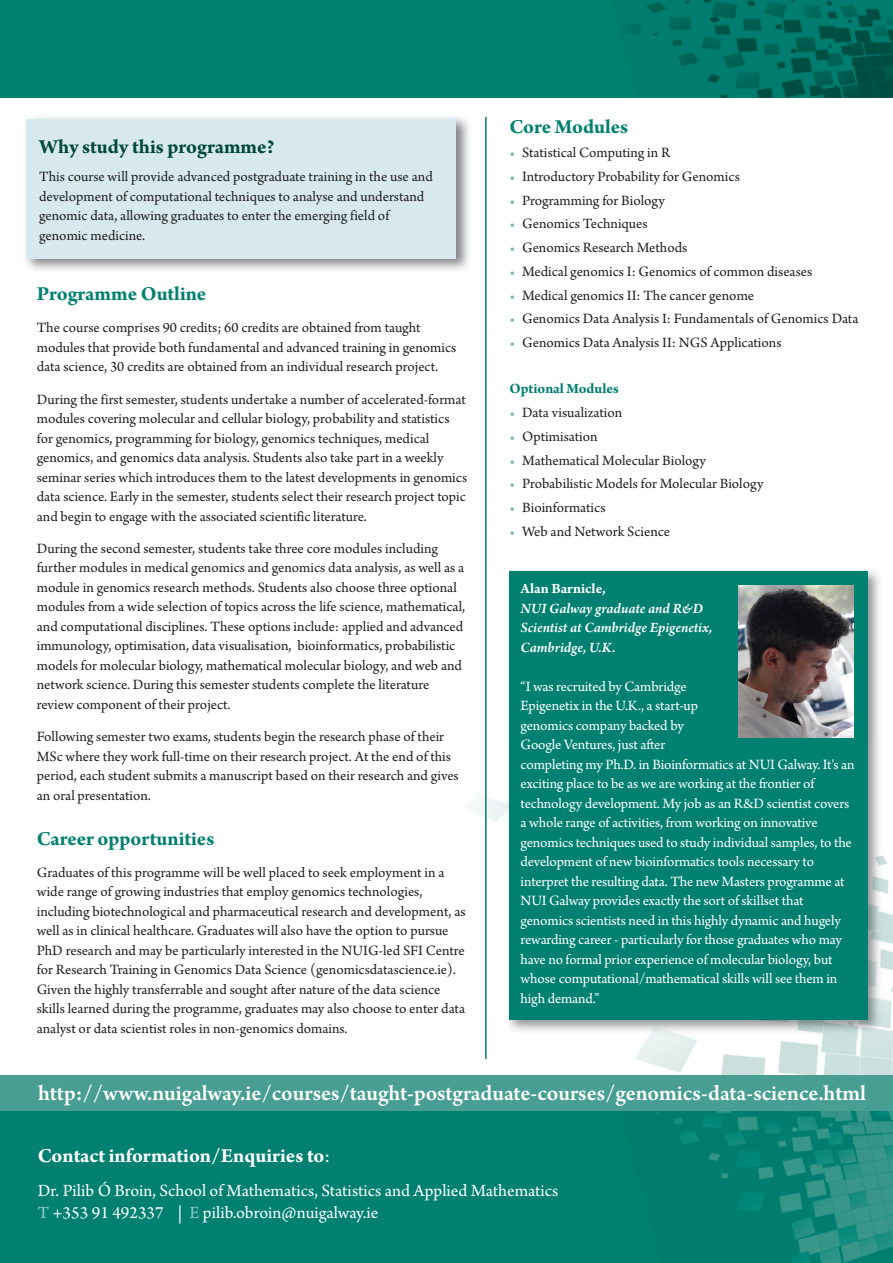
<style>
.page{position:relative;width:893px;height:1263px;background:#fff}
.page>*{position:absolute;margin:0;border:0;box-sizing:border-box;transform-origin:0 0}
.t1{font:600 22.8px "Arno Pro";color:#fff}
.t2{font:700 21px "Arno Pro";color:#008070}
.t3{font:700 21px "Arno Pro";color:#fff}
.t4{font:700 21px "Arno Pro";color:#00473c}
.t5{font:18px/21.6px "Arno Pro";color:#fff}
.t6{font:15px/19.5px "Arno Pro";color:#231f20}
.t7{font:15px/19.5px "Arno Pro";letter-spacing:-.01em;color:#fff}
.t8{font:italic 600 15px/19.5px "Arno Pro";letter-spacing:-.005em;color:#fff}
.t9{font:700 15px "Arno Pro";color:#008070}
.t10{font:700 15px "Arno Pro";color:#fff}
.s1{color:#6db4c2}
.s2{font-weight:400}
.s3{color:#97c7d2}
</style>
<div class="page">
<div style="left:0;top:0;width:893px;height:98px;background:#008070"></div>
<img style="left:625px;top:0;width:268px;height:98px">
<img style="left:475px;top:795px;width:418px;height:279px">
<hr style="left:485px;top:117px;width:2px;height:942px;background:#008070">
<div style="left:0;top:1078px;width:893px;height:185px;background:#008070"></div>
<img style="left:655px;top:1111px;width:238px;height:152px">
<div style="left:0;top:1075px;width:893px;height:36px;background:#489e93"></div>
<img style="left:26px;top:117px;width:443px;height:153px">
<div style="left:27px;top:119px;width:429px;height:139px;background:#d7e9ee"></div>
<img style="left:502px;top:570px;width:384px;height:468px">
<div style="left:509px;top:571px;width:358px;height:449px;background:#008070"></div>
<img style="left:739px;top:585px;width:114px;height:152px">
<h2 class="t4" style="left:39px;top:139px;width:237px">Why study this programme?</h2>
<p class="t6" style="left:39px;top:168px;width:395px">This course will provide advanced postgraduate training in the use and development of computational techniques to analyse and understand genomic data, allowing graduates to enter the emerging field of genomic medicine.</p>
<h2 class="t2" style="left:37px;top:286px;width:171px">Programme Outline</h2>
<p class="t6" style="left:37px;top:319px;width:421px">The course comprises 90 credits; 60 credits are obtained from taught modules that provide both fundamental and advanced training in genomics data science, 30 credits are obtained from an individual research project.</p>
<p class="t6" style="left:37px;top:391px;width:432px">During the first semester, students undertake a number of accelerated-format modules covering molecular and cellular biology, probability and statistics for genomics, programming for biology, genomics techniques, medical genomics, and genomics data analysis. Students also take part in a weekly seminar series which introduces them to the latest developments in genomics data science. Early in the semester, students select their research project topic and begin to engage with the associated scientific literature.</p>
<p class="t6" style="left:37px;top:540px;width:430px">During the second semester, students take three core modules including further modules in medical genomics and genomics data analysis, as well as a module in genomics research methods. Students also choose three optional modules from a wide selection of topics across the life science, mathematical, and computational disciplines. These options include: applied and advanced immunology, optimisation, data visualisation, bioinformatics, probabilistic models for molecular biology, mathematical molecular biology, and web and network science. During this semester students complete the literature review component of their project.</p>
<p class="t6" style="left:37px;top:728px;width:423px">Following semester two exams, students begin the research phase of their MSc where they work full-time on their research project. At the end of this period, each student submits a manuscript based on their research and gives an oral presentation.</p>
<h2 class="t2" style="left:37px;top:830px;width:179px">Career opportunities</h2>
<p class="t6" style="left:37px;top:864px;width:430px">Graduates of this programme will be well placed to seek employment in a wide range of growing industries that employ genomics technologies, including biotechnological and pharmaceutical research and development, as well as in clinical healthcare. Graduates will also have the option to pursue PhD research and may be particularly interested in the NUIG-led SFI Centre for Research Training in Genomics Data Science (genomicsdatascience.ie).<br>Given the highly transferrable and sought after nature of the data science skills learned during the programme, graduates may also choose to enter data analyst or data scientist roles in non-genomics domains.</p>
<h2 class="t2" style="left:509px;top:119px;width:120px">Core Modules</h2>
<p class="t6" style="left:509px;top:144px;width:162px"><span class="s1">•</span> Statistical Computing in R</p>
<p class="t6" style="left:509px;top:168px;width:232px"><span class="s1">•</span> Introductory Probability for Genomics</p>
<p class="t6" style="left:509px;top:192px;width:157px"><span class="s1">•</span> Programming for Biology</p>
<p class="t6" style="left:509px;top:215px;width:140px"><span class="s1">•</span> Genomics Techniques</p>
<p class="t6" style="left:509px;top:239px;width:180px"><span class="s1">•</span> Genomics Research Methods</p>
<p class="t6" style="left:509px;top:263px;width:304px"><span class="s1">•</span> Medical genomics I: Genomics of common diseases</p>
<p class="t6" style="left:509px;top:287px;width:246px"><span class="s1">•</span> Medical genomics II: The cancer genome</p>
<p class="t6" style="left:509px;top:310px;width:351px"><span class="s1">•</span> Genomics Data Analysis I: Fundamentals of Genomics Data</p>
<p class="t6" style="left:509px;top:334px;width:274px"><span class="s1">•</span> Genomics Data Analysis II: NGS Applications</p>
<p class="t9" style="left:509px;top:383px;width:111px">Optional Modules</p>
<p class="t6" style="left:509px;top:404px;width:114px"><span class="s1">•</span> Data visualization</p>
<p class="t6" style="left:509px;top:428px;width:90px"><span class="s1">•</span> Optimisation</p>
<p class="t6" style="left:509px;top:452px;width:198px"><span class="s1">•</span> Mathematical Molecular Biology</p>
<p class="t6" style="left:509px;top:475px;width:256px"><span class="s1">•</span> Probabilistic Models for Molecular Biology</p>
<p class="t6" style="left:509px;top:499px;width:98px"><span class="s1">•</span> Bioinformatics</p>
<p class="t6" style="left:509px;top:523px;width:162px"><span class="s1">•</span> Web and Network Science</p>
<p class="t10" style="left:521px;top:583px;width:87px">Alan Barnicle,</p>
<p class="t8" style="left:521px;top:600px;width:193px">NUI Galway graduate and R&amp;D<br>Scientist at Cambridge Epigenetix,<br>Cambridge, U.K.</p>
<p class="t7" style="left:521px;top:678px;width:336px">“I was recruited by Cambridge<br>Epigenetix in the U.K., a start-up<br>genomics company backed by<br>Google Ventures, just after<br>completing my Ph.D. in Bioinformatics at NUI Galway. It's an exciting place to be as we are working at the frontier of technology development. My job as an R&amp;D scientist covers a whole range of activities, from working on innovative genomics techniques used to study individual samples, to the development of new bioinformatics tools necessary to interpret the resulting data. The new Masters programme at NUI Galway provides exactly the sort of skillset that genomics scientists need in this highly dynamic and hugely rewarding career - particularly for those graduates who may have no formal prior experience of molecular biology, but whose computational/mathematical skills will see them in high demand.”</p>
<h1 class="t1" style="left:38px;top:1084px;width:829px">http://www.nuigalway.ie/courses/taught-postgraduate-courses/genomics-data-science.html</h1>
<h2 class="t3" style="left:38px;top:1148px;width:294px">Contact information/Enquiries to<span class="s2">:</span></h2>
<p class="t5" style="left:38px;top:1181px;width:522px">Dr. Pilib Ó Broin, School of Mathematics, Statistics and Applied Mathematics<br><span class="s3">T</span> +353 91 492337 | <span class="s3">E</span> pilib.obroin@nuigalway.ie</p>
</div>
